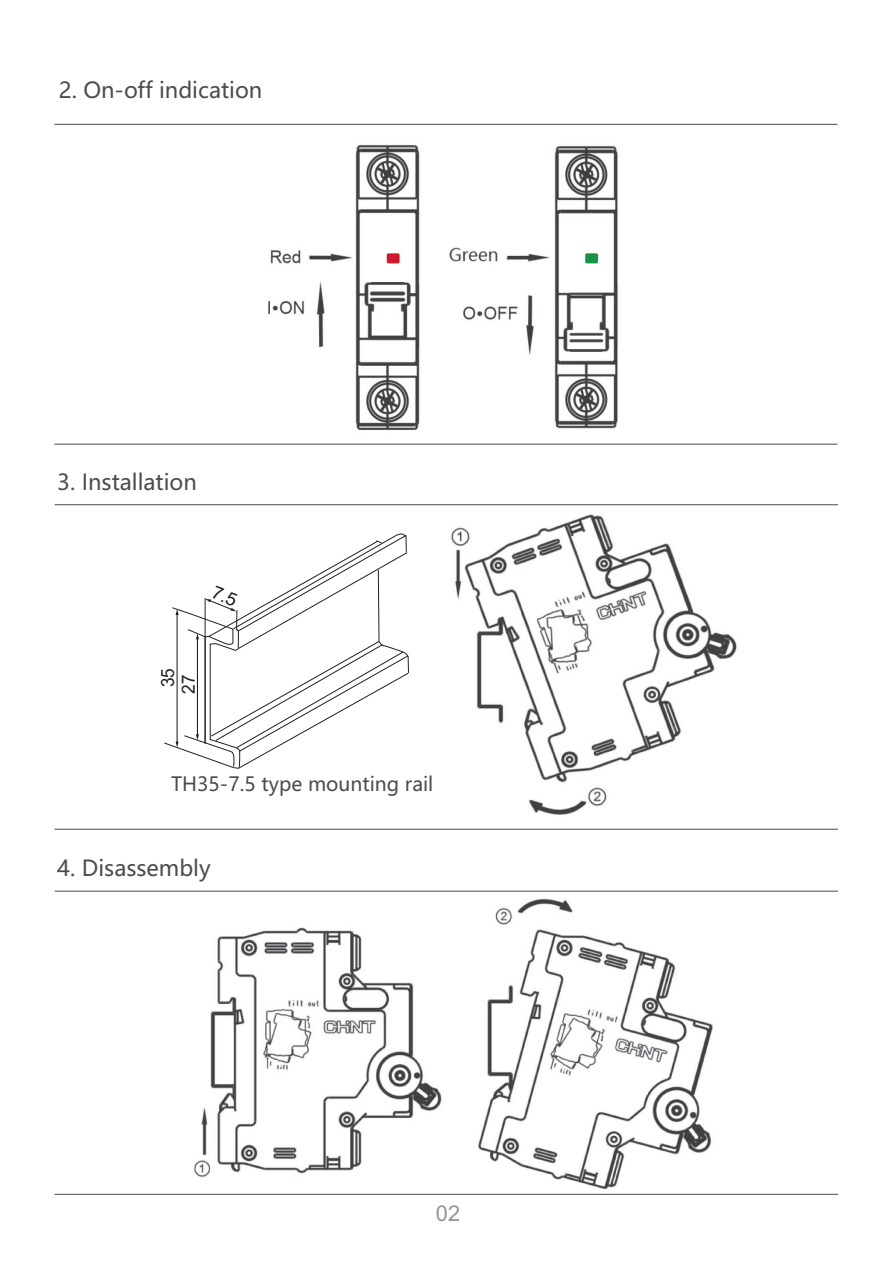
<style>
.page{position:relative;width:893px;height:1263px;background:#fff}
.page>*{position:absolute;margin:0;border:0;box-sizing:border-box;transform-origin:0 0}
.t1{font:21.75px "Microsoft Ya Hei";color:#4b4c4d}
.t2{font:21.75px "Arial";color:#939598}
.t3{font:19.35px "Microsoft Ya Hei";color:#4b4c4d}
.t4{font:18.15px/20.7px "Arial Unicode MS";color:#231f20;text-align:center;scale:.96 1}
</style>
<div class="page">
<img style="left:162px;top:890px;width:569px;height:304px">
<img style="left:439px;top:505px;width:312px;height:310px">
<hr style="left:54px;top:444px;width:783px;height:1px;background:#4b4c4d">
<hr style="left:54px;top:124px;width:783px;height:1px;background:#4b4c4d">
<hr style="left:55px;top:504px;width:783px;height:1px;background:#4b4c4d">
<hr style="left:55px;top:829px;width:783px;height:1px;background:#4b4c4d">
<hr style="left:55px;top:891px;width:783px;height:1px;background:#4b4c4d">
<hr style="left:55px;top:1194px;width:783px;height:1px;background:#4b4c4d">
<img style="left:268px;top:144px;width:350px;height:286px">
<div style="left:387px;top:253px;width:13px;height:10px;background:#d1172b;border-radius:2px"></div>
<div style="left:585px;top:253px;width:13px;height:10px;background:#179448;border-radius:2px"></div>
<svg style="left:164px;top:533px;width:245px;height:236px"></svg>
<p class="t1" style="left:59px;top:80px;width:205px">2. On-off indication</p>
<p class="t1" style="left:57px;top:472px;width:141px">3. Installation</p>
<p class="t4" style="left:159px;top:694px;width:29px;rotate:-90deg">35<br>27</p>
<p class="t3" style="left:171px;top:776px;width:264px">TH35-7.5 type mounting rail</p>
<p class="t1" style="left:57px;top:858px;width:155px">4. Disassembly</p>
<p class="t2" style="left:436px;top:1205px;width:26px">02</p>
</div>
